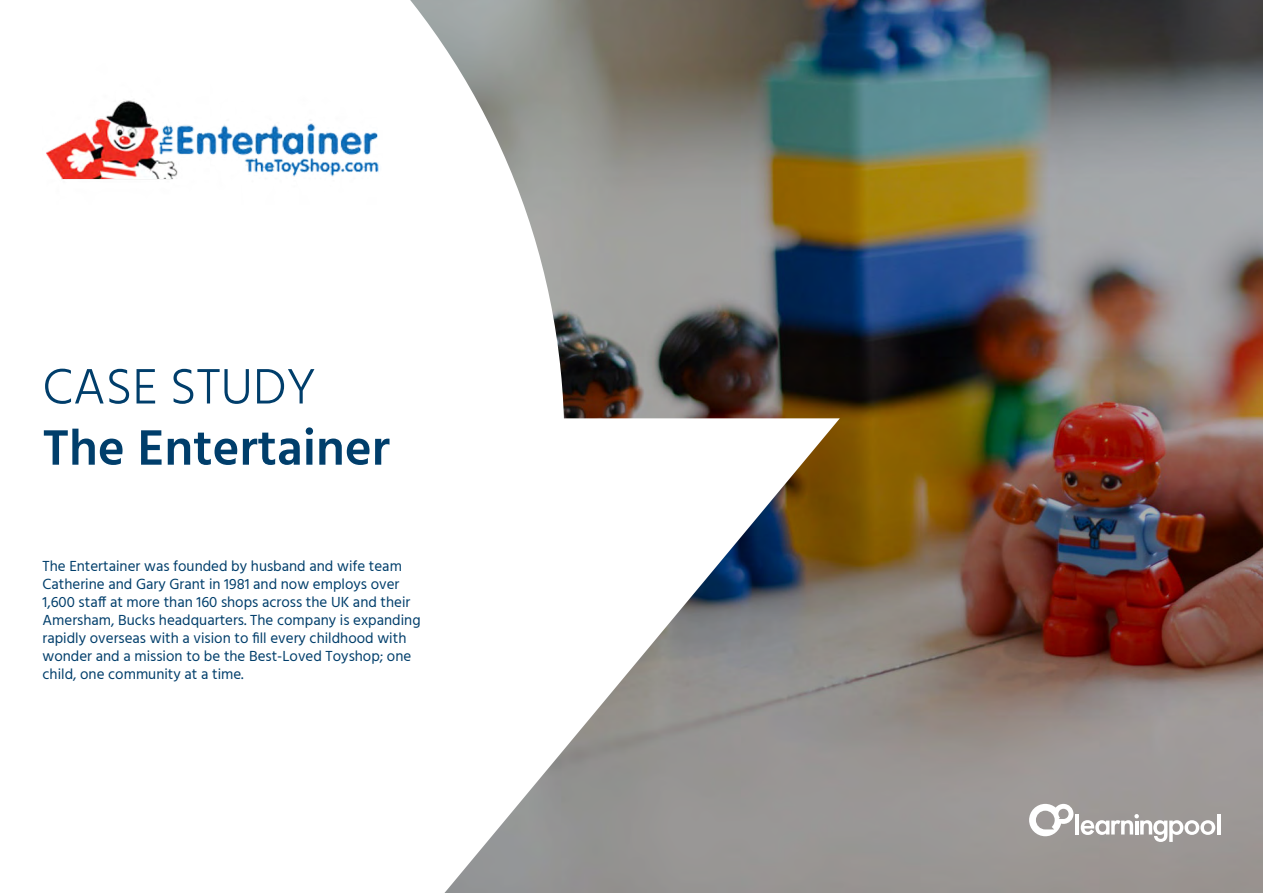
<style>
.page{position:relative;width:1263px;height:893px;background:#fff}
.page>*{position:absolute;margin:0;border:0;box-sizing:border-box;transform-origin:0 0}
.t1{font:600 51px "Hind";color:#003e6b}
.t2{font:300 51px "Hind";color:#003e6b}
.t3{font:15px/18px "Hind";color:#003e6b}
</style>
<div class="page">
<img style="left:564px;top:0;width:699px;height:893px">
<hr style="left:1075px;top:814px;width:4px;height:20px;background:#fff">
<svg style="left:1081px;top:814px;width:134px;height:28px"></svg>
<hr style="left:1217px;top:814px;width:3px;height:20px;background:#fff">
<svg style="left:1029px;top:804px;width:44px;height:32px"></svg>
<svg style="left:410px;top:0;width:154px;height:418px"></svg>
<svg style="left:444px;top:418px;width:396px;height:475px"></svg>
<img style="left:46px;top:100px;width:333px;height:80px">
<h1 class="t2" style="left:43px;top:353px;width:275px">CASE STUDY</h1>
<h1 class="t1" style="left:43px;top:417px;width:349px">The Entertainer</h1>
<p class="t3" style="left:43px;top:558px;width:380px">The Entertainer was founded by husband and wife team Catherine and Gary Grant in 1981 and now employs over 1,600 staff at more than 160 shops across the UK and their Amersham, Bucks headquarters. The company is expanding rapidly overseas with a vision to fill every childhood with wonder and a mission to be the Best-Loved Toyshop; one child, one community at a time.</p>
</div>
